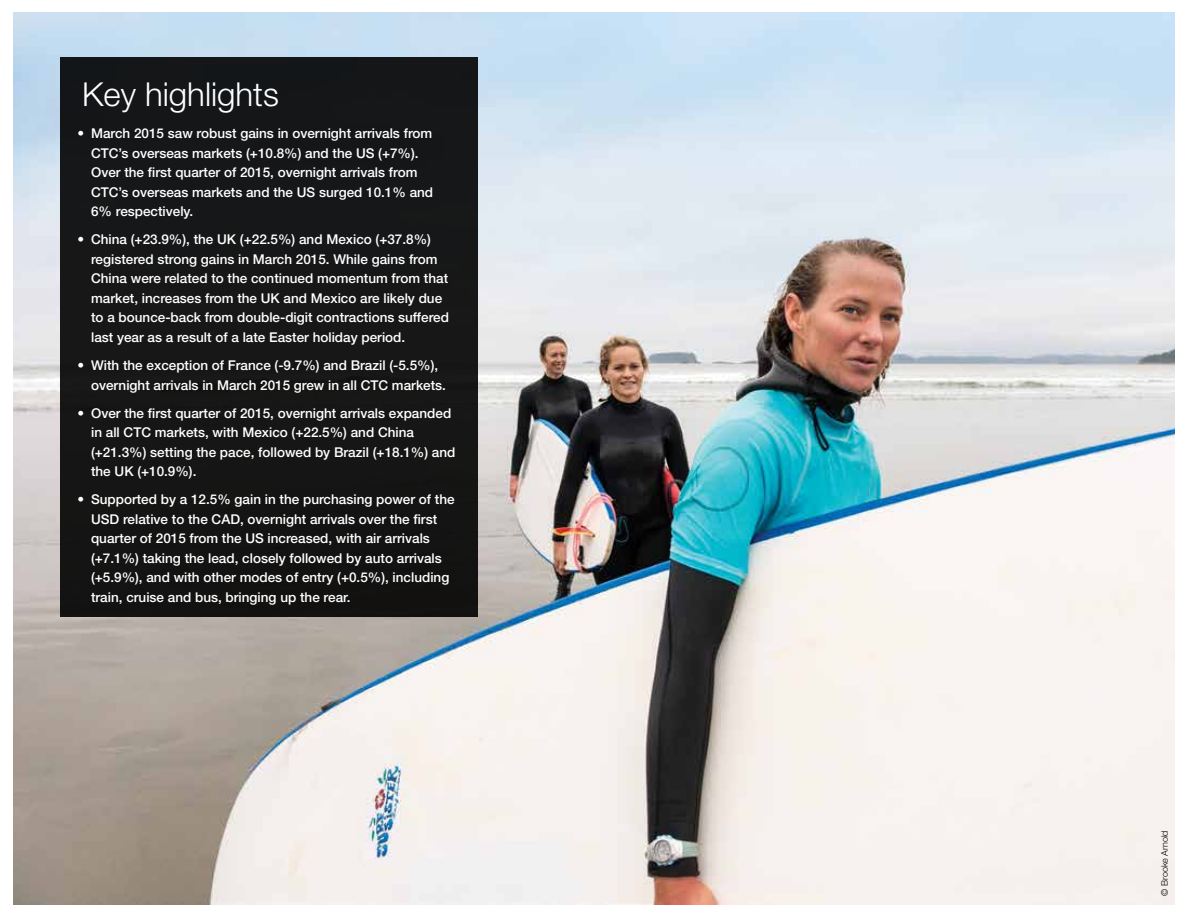
<style>
.page{position:relative;width:1188px;height:918px;background:#fff}
.page>*{position:absolute;margin:0;border:0;box-sizing:border-box;transform-origin:0 0}
.t1{font:300 33px "Helvetica Neue LT Pro";color:#fff}
.t2{font:500 13.5px/19.5px "Helvetica Neue LT Pro";color:#fff}
.t3{font:300 9px "Helvetica Neue LT Pro";color:#000}
</style>
<div class="page">
<img style="left:14px;top:12px;width:1160px;height:892px">
<div style="left:60px;top:57px;width:417px;height:560px;background:#161617"></div>
<h1 class="t1" style="left:82px;top:74px;width:198px">Key highlights</h1>
<p class="t2" style="left:91px;top:124px;width:344px;text-indent:-14px">• March 2015 saw robust gains in overnight arrivals from CTC’s overseas markets (+10.8%) and the US (+7%).<br>Over the first quarter of 2015, overnight arrivals from CTC’s overseas markets and the US surged 10.1% and 6% respectively.</p>
<p class="t2" style="left:91px;top:230px;width:359px;text-indent:-14px">• China (+23.9%), the UK (+22.5%) and Mexico (+37.8%) registered strong gains in March 2015. While gains from China were related to the continued momentum from that market, increases from the UK and Mexico are likely due to a bounce-back from double-digit contractions suffered last year as a result of a late Easter holiday period.</p>
<p class="t2" style="left:91px;top:355px;width:356px;text-indent:-14px">• With the exception of France (-9.7%) and Brazil (-5.5%), overnight arrivals in March 2015 grew in all CTC markets.</p>
<p class="t2" style="left:91px;top:403px;width:366px;text-indent:-14px">• Over the first quarter of 2015, overnight arrivals expanded in all CTC markets, with Mexico (+22.5%) and China (+21.3%) setting the pace, followed by Brazil (+18.1%) and the UK (+10.9%).</p>
<p class="t2" style="left:91px;top:490px;width:365px;text-indent:-14px">• Supported by a 12.5% gain in the purchasing power of the USD relative to the CAD, overnight arrivals over the first quarter of 2015 from the US increased, with air arrivals (+7.1%) taking the lead, closely followed by auto arrivals (+5.9%), and with other modes of entry (+0.5%), including train, cruise and bus, bringing up the rear.</p>
<p class="t3" style="left:1159px;top:896px;width:67px;rotate:-90deg">© Brooke Arnold</p>
</div>
